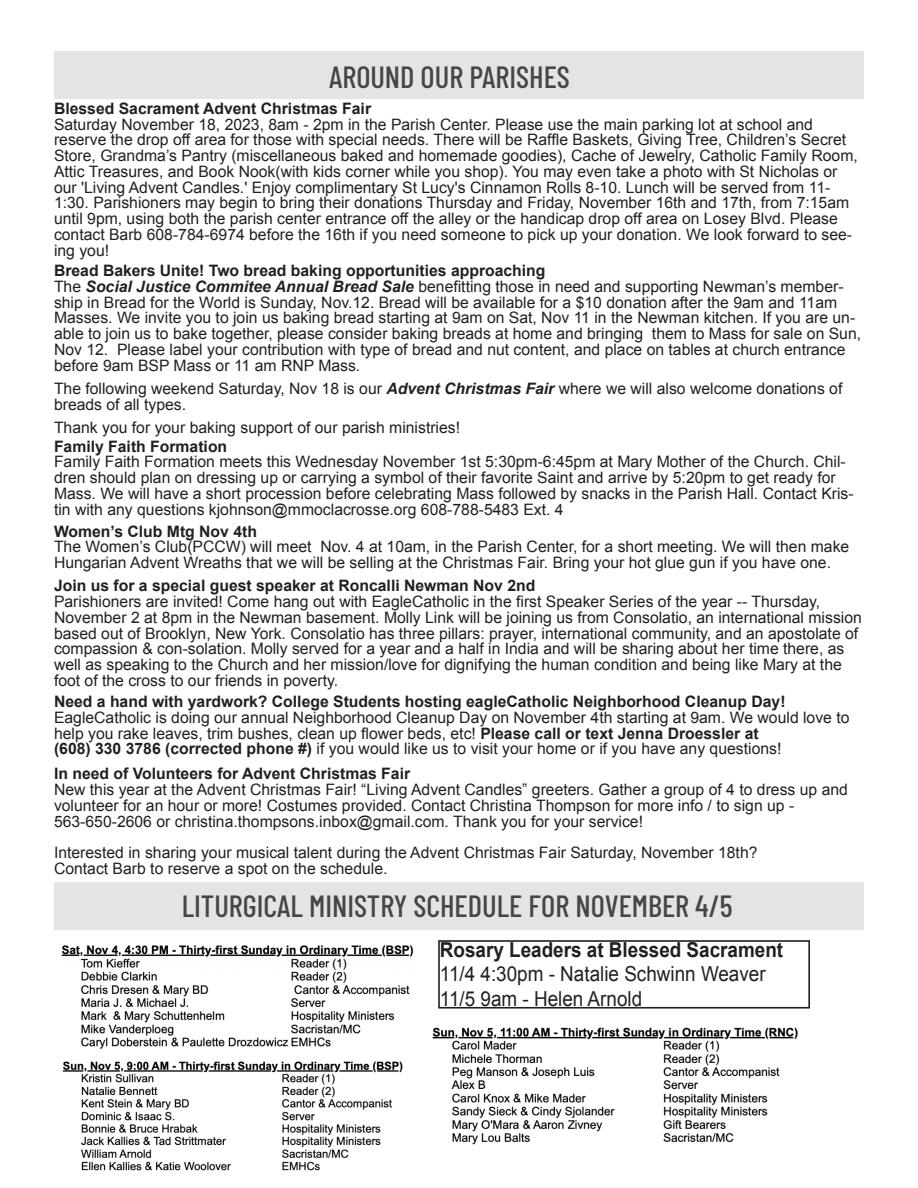
<style>
.page{position:relative;width:918px;height:1188px;background:#fff}
.page>*{position:absolute;margin:0;border:0;box-sizing:border-box;transform-origin:0 0}
.t1{font:500 30.6px "Barlow Condensed";color:#454647}
.t2{font:20.7px "Arial";color:#231f20;scale:.92 1}
.t3{font:700 20.7px "Arial";color:#231f20;scale:.92 1}
.t4{font:15.75px/15.8px "Arial";color:#231f20}
.t5{font:700 15.75px "Arial";color:#231f20}
.s1{font-weight:700;font-style:italic}
.s2{font-weight:700}
</style>
<div class="page">
<div style="left:55px;top:52px;width:808px;height:46px;background:#e5e4e4"></div>
<div style="left:55px;top:883px;width:808px;height:46px;background:#e5e4e4"></div>
<div style="left:438px;top:940px;width:372px;height:69px;border:2px solid #231f20"></div>
<img style="left:61px;top:945px;width:353px;height:104px">
<img style="left:62px;top:1061px;width:341px;height:110px">
<img style="left:432px;top:1027px;width:366px;height:118px">
<p class="t1" style="left:329px;top:55px;width:242px">AROUND OUR PARISHES</p>
<p class="t5" style="left:54px;top:98px;width:319px">Blessed Sacrament Advent Christmas Fair</p>
<p class="t4" style="left:54px;top:116px;width:805px">Saturday November 18, 2023, 8am - 2pm in the Parish Center. Please use the main parking lot at school and reserve the drop off area for those with special needs. There will be Raffle Baskets, Giving Tree, Children’s Secret Store, Grandma’s Pantry (miscellaneous baked and homemade goodies), Cache of Jewelry, Catholic Family Room, Attic Treasures, and Book Nook(with kids corner while you shop). You may even take a photo with St Nicholas or our 'Living Advent Candles.' Enjoy complimentary St Lucy's Cinnamon Rolls 8-10. Lunch will be served from 11- 1:30. Parishioners may begin to bring their donations Thursday and Friday, November 16th and 17th, from 7:15am until 9pm, using both the parish center entrance off the alley or the handicap drop off area on Losey Blvd. Please contact Barb 608-784-6974 before the 16th if you need someone to pick up your donation. We look forward to see&shy;ing you!</p>
<p class="t5" style="left:54px;top:260px;width:493px">Bread Bakers Unite! Two bread baking opportunities approaching</p>
<p class="t4" style="left:54px;top:279px;width:809px">The <span class="s1">Social Justice Commitee Annual Bread Sale</span> benefitting those in need and supporting Newman’s member&shy;ship in Bread for the World is Sunday, Nov.12. Bread will be available for a $10 donation after the 9am and 11am Masses. We invite you to join us baking bread starting at 9am on Sat, Nov 11 in the Newman kitchen. If you are un&shy;able to join us to bake together, please consider baking breads at home and bringing them to Mass for sale on Sun, Nov 12. Please label your contribution with type of bread and nut content, and place on tables at church entrance before 9am BSP Mass or 11 am RNP Mass.</p>
<p class="t4" style="left:54px;top:381px;width:790px">The following weekend Saturday, Nov 18 is our <span class="s1">Advent Christmas Fair</span> where we will also welcome donations of breads of all types.</p>
<p class="t4" style="left:54px;top:420px;width:408px">Thank you for your baking support of our parish ministries!</p>
<p class="t5" style="left:54px;top:436px;width:175px">Family Faith Formation</p>
<p class="t4" style="left:54px;top:454px;width:801px">Family Faith Formation meets this Wednesday November 1st 5:30pm-6:45pm at Mary Mother of the Church. Chil&shy;dren should plan on dressing up or carrying a symbol of their favorite Saint and arrive by 5:20pm to get ready for Mass. We will have a short procession before celebrating Mass followed by snacks in the Parish Hall. Contact Kris&shy;tin with any questions kjohnson@mmoclacrosse.org 608-788-5483 Ext. 4</p>
<p class="t5" style="left:54px;top:521px;width:205px">Women’s Club Mtg Nov 4th</p>
<p class="t4" style="left:54px;top:539px;width:797px">The Women’s Club(PCCW) will meet Nov. 4 at 10am, in the Parish Center, for a short meeting. We will then make<br>Hungarian Advent Wreaths that we will be selling at the Christmas Fair. Bring your hot glue gun if you have one.</p>
<p class="t5" style="left:54px;top:575px;width:483px">Join us for a special guest speaker at Roncalli Newman Nov 2nd</p>
<p class="t4" style="left:54px;top:594px;width:809px">Parishioners are invited! Come hang out with EagleCatholic in the first Speaker Series of the year -- Thursday, November 2 at 8pm in the Newman basement. Molly Link will be joining us from Consolatio, an international mission based out of Brooklyn, New York. Consolatio has three pillars: prayer, international community, and an apostolate of compassion &amp; con-solation. Molly served for a year and a half in India and will be sharing about her time there, as well as speaking to the Church and her mission/love for dignifying the human condition and being like Mary at the foot of the cross to our friends in poverty.</p>
<p class="t5" style="left:54px;top:691px;width:733px">Need a hand with yardwork? College Students hosting eagleCatholic Neighborhood Cleanup Day!</p>
<p class="t4" style="left:54px;top:710px;width:797px">EagleCatholic is doing our annual Neighborhood Cleanup Day on November 4th starting at 9am. We would love to help you rake leaves, trim bushes, clean up flower beds, etc! <span class="s2">Please call or text Jenna Droessler at</span></p>
<p class="t4" style="left:54px;top:741px;width:729px"><span class="s2">(608) 330 3786 (corrected phone #)</span> if you would like us to visit your home or if you have any questions!</p>
<p class="t5" style="left:54px;top:764px;width:358px">In need of Volunteers for Advent Christmas Fair</p>
<p class="t4" style="left:54px;top:782px;width:796px">New this year at the Advent Christmas Fair! “Living Advent Candles” greeters. Gather a group of 4 to dress up and volunteer for an hour or more! Costumes provided. Contact Christina Thompson for more info / to sign up -</p>
<p class="t4" style="left:54px;top:813px;width:591px">563-650-2606 or christina.thompsons.inbox@gmail.com. Thank you for your service!</p>
<p class="t4" style="left:54px;top:845px;width:705px">Interested in sharing your musical talent during the Advent Christmas Fair Saturday, November 18th?</p>
<p class="t4" style="left:54px;top:861px;width:335px">Contact Barb to reserve a spot on the schedule.</p>
<p class="t1" style="left:182px;top:884px;width:552px">LITURGICAL MINISTRY SCHEDULE FOR NOVEMBER 4/5</p>
<p class="t3" style="left:440px;top:936px;width:375px">Rosary Leaders at Blessed Sacrament</p>
<p class="t2" style="left:440px;top:961px;width:356px">11/4 4:30pm - Natalie Schwinn Weaver</p>
<p class="t2" style="left:440px;top:985px;width:221px">11/5 9am - Helen Arnold</p>
</div>
